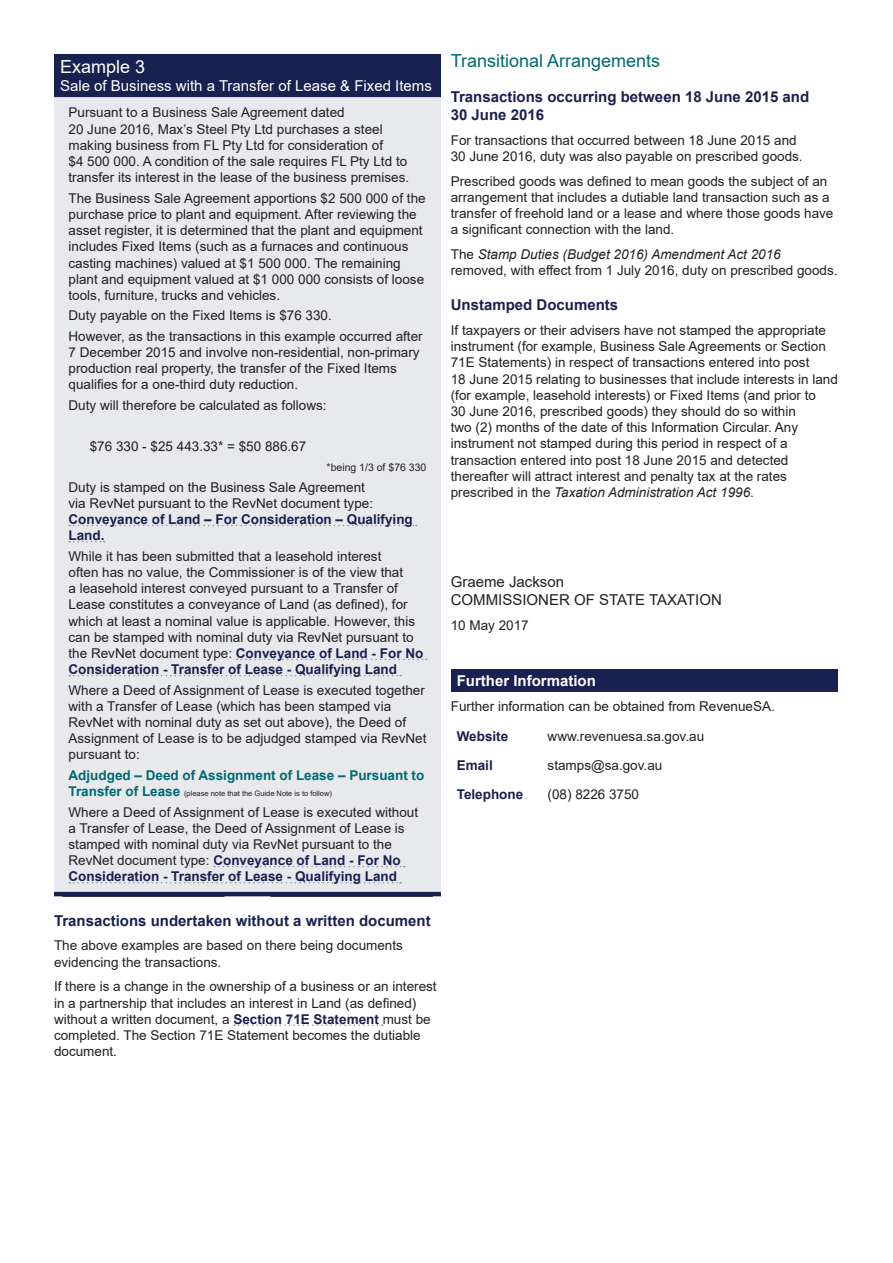
<style>
.page{position:relative;width:893px;height:1263px;background:#fff}
.page>*{position:absolute;margin:0;border:0;box-sizing:border-box;transform-origin:0 0}
.HEADING_Sub_-_Green{font:18px "Arial";color:#006a71}
.EXAMPLE_Heading{font:18px "Arial";color:#fff}
.HEADING_Sub_-_Blue{font:700 15px/18px "Arial";color:#192150}
.EXAMPLE_Heading-2{font:15px "Arial";color:#fff}
.Sign_Off{font:15px/18px "Arial";color:#231f20}
.CONTENT_Header{font:700 15px "Arial";color:#fff}
.EXAMPLE_Text__l{font:13.5px/16.2px "Arial";color:#231f20}
.CONTENT_Text{font:13.5px/16.2px "Arial";color:#231f20}
.EXAMPLE_Text__l-2{font:700 13.5px "Arial";color:#006a71}
.CONTENT_Heading_Sub{font:700 13.5px "Arial";color:#192150}
.EXAMPLE_Text__l-3{font:10.5px "Arial";color:#231f20}
.EXAMPLE_Text__l-4{font:7.5px "Arial";color:#231f20}
.s1{font-weight:700;color:#192150}
.s2{font-weight:700;font-size:13.5px;color:#006a71}
.s3{font-style:italic}
</style>
<div class="page">
<svg style="left:234px;top:1024px;width:149px;height:2px"></svg>
<div style="left:54px;top:54px;width:387px;height:43px;background:#192150"></div>
<div style="left:54px;top:97px;width:387px;height:795px;background:#e8e9ed"></div>
<hr style="left:54px;top:892px;width:387px;height:4px;background:#192150">
<hr style="left:62px;top:896px;width:162px;height:1px;background:#192150">
<hr style="left:270px;top:896px;width:163px;height:1px;background:#192150">
<svg style="left:69px;top:525px;width:348px;height:1px"></svg>
<svg style="left:69px;top:541px;width:36px;height:1px"></svg>
<svg style="left:237px;top:659px;width:190px;height:1px"></svg>
<svg style="left:69px;top:675px;width:332px;height:1px"></svg>
<svg style="left:214px;top:866px;width:191px;height:1px"></svg>
<svg style="left:69px;top:882px;width:332px;height:1px"></svg>
<div style="left:451px;top:669px;width:386px;height:23px;background:#192150"></div>
<p class="EXAMPLE_Heading" style="left:60px;top:54px;width:87px">Example 3</p>
<p class="EXAMPLE_Heading-2" style="left:60px;top:76px;width:373px">Sale of Business with a Transfer of Lease &amp; Fixed Items</p>
<p class="EXAMPLE_Text__l" style="left:69px;top:105px;width:342px">Pursuant to a Business Sale Agreement dated<br>20 June 2016, Max’s Steel Pty Ltd purchases a steel making business from FL Pty Ltd for consideration of<br>$4 500 000. A condition of the sale requires FL Pty Ltd to transfer its interest in the lease of the business premises.</p>
<p class="EXAMPLE_Text__l" style="left:69px;top:190px;width:359px">The Business Sale Agreement apportions $2 500 000 of the purchase price to plant and equipment. After reviewing the asset register, it is determined that the plant and equipment includes Fixed Items (such as a furnaces and continuous casting machines) valued at $1 500 000. The remaining plant and equipment valued at $1 000 000 consists of loose tools, furniture, trucks and vehicles.</p>
<p class="EXAMPLE_Text__l" style="left:69px;top:307px;width:265px">Duty payable on the Fixed Items is $76 330.</p>
<p class="EXAMPLE_Text__l" style="left:69px;top:328px;width:356px">However, as the transactions in this example occurred after 7 December 2015 and involve non-residential, non-primary production real property, the transfer of the Fixed Items qualifies for a one-third duty reduction.</p>
<p class="EXAMPLE_Text__l" style="left:69px;top:397px;width:260px">Duty will therefore be calculated as follows:</p>
<p class="EXAMPLE_Text__l" style="left:90px;top:438px;width:218px">$76 330 - $25 443.33* = $50 886.67</p>
<p class="EXAMPLE_Text__l-3" style="left:327px;top:460px;width:101px">*being 1/3 of $76 330</p>
<p class="EXAMPLE_Text__l" style="left:69px;top:479px;width:346px">Duty is stamped on the Business Sale Agreement<br>via RevNet pursuant to the RevNet document type:<br><span class="s1">Conveyance of Land – For Consideration – Qualifying Land.</span></p>
<p class="EXAMPLE_Text__l" style="left:69px;top:548px;width:356px">While it has been submitted that a leasehold interest<br>often has no value, the Commissioner is of the view that<br>a leasehold interest conveyed pursuant to a Transfer of Lease constitutes a conveyance of Land (as defined), for which at least a nominal value is applicable. However, this can be stamped with nominal duty via RevNet pursuant to the RevNet document type: <span class="s1">Conveyance of Land - For No Consideration - Transfer of Lease - Qualifying Land</span></p>
<p class="EXAMPLE_Text__l" style="left:69px;top:682px;width:359px">Where a Deed of Assignment of Lease is executed together with a Transfer of Lease (which has been stamped via RevNet with nominal duty as set out above), the Deed of Assignment of Lease is to be adjudged stamped via RevNet pursuant to:</p>
<p class="EXAMPLE_Text__l-2" style="left:69px;top:766px;width:357px">Adjudged – Deed of Assignment of Lease – Pursuant to</p>
<p class="EXAMPLE_Text__l-4" style="left:69px;top:788px;width:265px"><span class="s2">Transfer of Lease</span> (please note that the Guide Note is to follow)</p>
<p class="EXAMPLE_Text__l" style="left:69px;top:804px;width:351px">Where a Deed of Assignment of Lease is executed without a Transfer of Lease, the Deed of Assignment of Lease is stamped with nominal duty via RevNet pursuant to the RevNet document type: <span class="s1">Conveyance of Land - For No Consideration - Transfer of Lease - Qualifying Land</span></p>
<p class="HEADING_Sub_-_Blue" style="left:54px;top:912px;width:378px">Transactions undertaken without a written document</p>
<p class="CONTENT_Text" style="left:54px;top:937px;width:350px">The above examples are based on there being documents evidencing the transactions.</p>
<p class="CONTENT_Text" style="left:54px;top:978px;width:384px">If there is a change in the ownership of a business or an interest in a partnership that includes an interest in Land (as defined) without a written document, a <span class="s1">Section 71E Statement</span> must be completed. The Section 71E Statement becomes the dutiable document.</p>
<p class="HEADING_Sub_-_Green" style="left:451px;top:48px;width:211px">Transitional Arrangements</p>
<p class="HEADING_Sub_-_Blue" style="left:451px;top:88px;width:360px">Transactions occurring between 18 June 2015 and<br>30 June 2016</p>
<p class="CONTENT_Text" style="left:451px;top:132px;width:353px">For transactions that occurred between 18 June 2015 and<br>30 June 2016, duty was also payable on prescribed goods.</p>
<p class="CONTENT_Text" style="left:451px;top:173px;width:384px">Prescribed goods was defined to mean goods the subject of an arrangement that includes a dutiable land transaction such as a transfer of freehold land or a lease and where those goods have a significant connection with the land.</p>
<p class="CONTENT_Text" style="left:451px;top:246px;width:388px">The <span class="s3">Stamp Duties (Budget 2016) Amendment Act 2016 </span>removed, with effect from 1 July 2016, duty on prescribed goods.</p>
<p class="HEADING_Sub_-_Blue" style="left:451px;top:296px;width:169px">Unstamped Documents</p>
<p class="CONTENT_Text" style="left:451px;top:322px;width:389px">If taxpayers or their advisers have not stamped the appropriate instrument (for example, Business Sale Agreements or Section 71E Statements) in respect of transactions entered into post<br>18 June 2015 relating to businesses that include interests in land (for example, leasehold interests) or Fixed Items (and prior to<br>30 June 2016, prescribed goods) they should do so within<br>two (2) months of the date of this Information Circular. Any instrument not stamped during this period in respect of a transaction entered into post 18 June 2015 and detected thereafter will attract interest and penalty tax at the rates prescribed in the <span class="s3">Taxation Administration Act 1996</span>.</p>
<p class="Sign_Off" style="left:451px;top:573px;width:273px">Graeme Jackson<br>COMMISSIONER OF STATE TAXATION</p>
<p class="CONTENT_Text" style="left:451px;top:617px;width:80px">10 May 2017</p>
<p class="CONTENT_Header" style="left:457px;top:670px;width:141px">Further Information</p>
<p class="CONTENT_Text" style="left:451px;top:698px;width:326px">Further information can be obtained from RevenueSA.</p>
<p class="CONTENT_Heading_Sub" style="left:457px;top:727px;width:53px">Website</p>
<p class="CONTENT_Text" style="left:548px;top:728px;width:158px">www.revenuesa.sa.gov.au</p>
<p class="CONTENT_Heading_Sub" style="left:457px;top:756px;width:38px">Email</p>
<p class="CONTENT_Text" style="left:548px;top:757px;width:116px">stamps@sa.gov.au</p>
<p class="CONTENT_Heading_Sub" style="left:457px;top:785px;width:68px">Telephone</p>
<p class="CONTENT_Text" style="left:548px;top:786px;width:93px">(08) 8226 3750</p>
</div>
